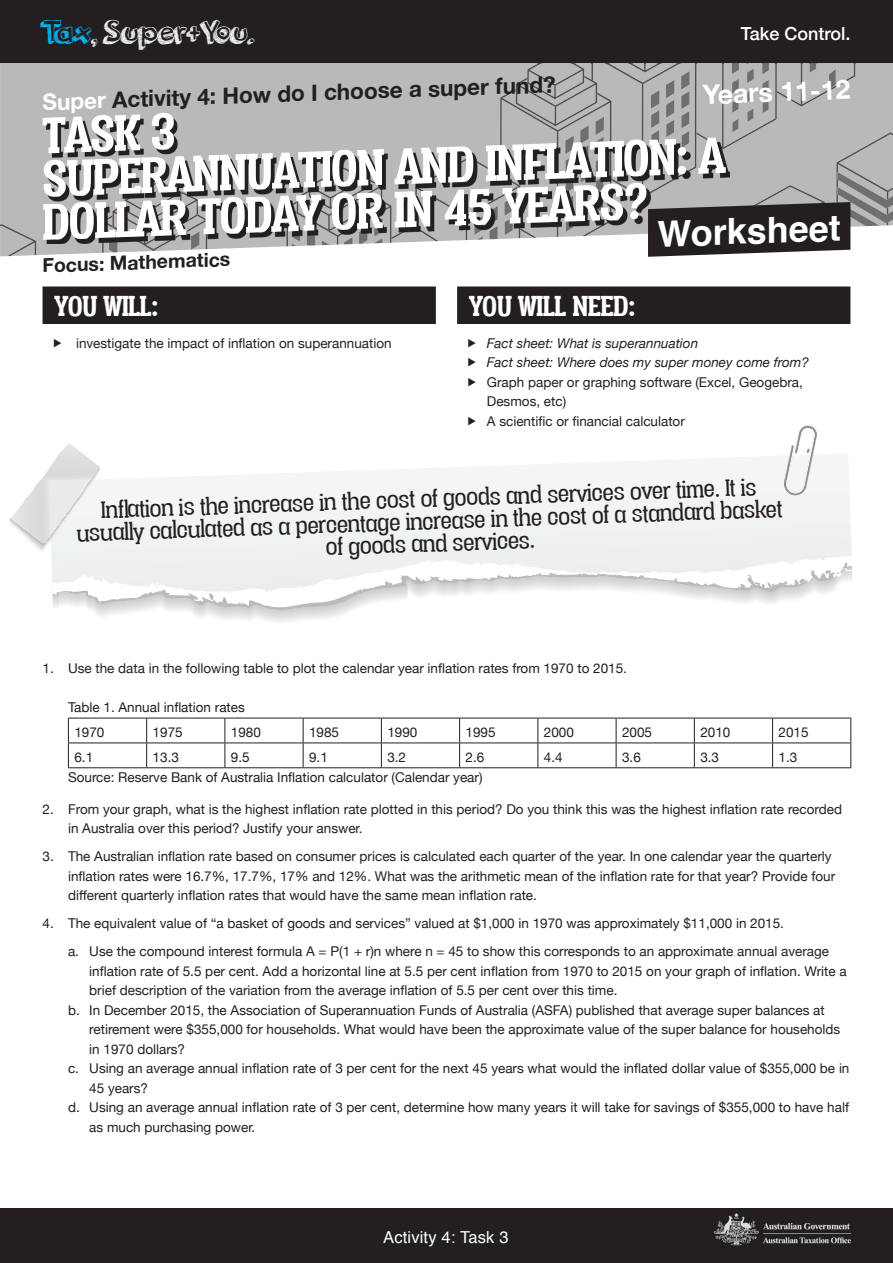
<style>
.page{position:relative;width:893px;height:1263px;background:#fff}
.page>*{position:absolute;margin:0;border:0;box-sizing:border-box;transform-origin:0 0}
.HEADER_-_DROP_SHADDO{font:700 59.25px/43.2px "Vacer Serif Personal";color:#fff}
.H2_-_WORKSHEET{font:700 36px "Helvetica";color:#fff}
.H3_-_Black_Backgroun{font:700 33px "Vacer Serif Personal";color:#fff}
.t1{font:33px "orangejuice";letter-spacing:-.015em;color:#fff}
.BODY{font:27px/22.5px "Vacer Serif Personal";color:#231f20;text-align:center}
.t2{font:700 26.55px "Helvetica Neue";color:#fff}
.H2_-_HEADER{font:700 22.5px "Helvetica Neue";color:#231f20}
.H2_-_HEADER-2{font:700 19.5px "Helvetica Neue";color:#231f20}
.t3{font:500 18px "Helvetica Neue";color:#fff}
.t4{font:16.5px "Helvetica";letter-spacing:.01em;color:#fff}
.BODY_TABLE{font:13.5px/19.5px "Helvetica Neue";color:#231f20}
.t5{font:italic 13.5px "Helvetica Neue";color:#231f20}
.s1{color:#00bdff}
.s2{color:#fff}
</style>
<div class="page">
<div style="left:0;top:0;width:893px;height:63px;background:#231f20"></div>
<div style="left:0;top:1208px;width:893px;height:55px;background:#231f20"></div>
<img style="left:714px;top:1213px;width:136px;height:33px">
<div style="left:0;top:63px;width:102px;height:192px;background:#b9b9b9"></div>
<svg style="left:0;top:223px;width:45px;height:33px"></svg>
<svg style="left:47px;top:117px;width:55px;height:127px;background:#6e6c6c"></svg>
<div style="left:43px;top:286px;width:393px;height:38px;background:#231f20"></div>
<div style="left:457px;top:286px;width:393px;height:38px;background:#231f20"></div>
<svg style="left:102px;top:63px;width:791px;height:194px;background:#979696"></svg>
<hr style="left:68px;top:718px;width:79px;height:1px;background:#231f20">
<hr style="left:147px;top:718px;width:78px;height:1px;background:#231f20">
<hr style="left:225px;top:718px;width:78px;height:1px;background:#231f20">
<hr style="left:303px;top:718px;width:78px;height:1px;background:#231f20">
<hr style="left:381px;top:718px;width:79px;height:1px;background:#231f20">
<hr style="left:460px;top:718px;width:78px;height:1px;background:#231f20">
<hr style="left:538px;top:718px;width:78px;height:1px;background:#231f20">
<hr style="left:616px;top:718px;width:78px;height:1px;background:#231f20">
<hr style="left:694px;top:718px;width:79px;height:1px;background:#231f20">
<hr style="left:773px;top:718px;width:78px;height:1px;background:#231f20">
<hr style="left:68px;top:742px;width:79px;height:1px;background:#231f20">
<svg style="left:68px;top:718px;width:1px;height:49px"></svg>
<hr style="left:147px;top:742px;width:78px;height:1px;background:#231f20">
<svg style="left:146px;top:718px;width:1px;height:49px"></svg>
<hr style="left:225px;top:742px;width:78px;height:1px;background:#231f20">
<svg style="left:225px;top:718px;width:1px;height:49px"></svg>
<hr style="left:303px;top:742px;width:78px;height:1px;background:#231f20">
<svg style="left:303px;top:718px;width:1px;height:49px"></svg>
<hr style="left:381px;top:742px;width:79px;height:1px;background:#231f20">
<svg style="left:381px;top:718px;width:1px;height:49px"></svg>
<hr style="left:460px;top:742px;width:78px;height:1px;background:#231f20">
<svg style="left:459px;top:718px;width:1px;height:49px"></svg>
<hr style="left:538px;top:742px;width:78px;height:1px;background:#231f20">
<svg style="left:537px;top:718px;width:1px;height:49px"></svg>
<hr style="left:616px;top:742px;width:78px;height:1px;background:#231f20">
<svg style="left:616px;top:718px;width:1px;height:49px"></svg>
<hr style="left:694px;top:742px;width:79px;height:1px;background:#231f20">
<svg style="left:694px;top:718px;width:1px;height:49px"></svg>
<hr style="left:773px;top:742px;width:78px;height:1px;background:#231f20">
<svg style="left:772px;top:718px;width:1px;height:49px"></svg>
<svg style="left:850px;top:718px;width:1px;height:49px"></svg>
<hr style="left:68px;top:767px;width:79px;height:1px;background:#231f20">
<hr style="left:147px;top:767px;width:78px;height:1px;background:#231f20">
<hr style="left:225px;top:767px;width:78px;height:1px;background:#231f20">
<hr style="left:303px;top:767px;width:78px;height:1px;background:#231f20">
<hr style="left:381px;top:767px;width:79px;height:1px;background:#231f20">
<hr style="left:460px;top:767px;width:78px;height:1px;background:#231f20">
<hr style="left:538px;top:767px;width:78px;height:1px;background:#231f20">
<hr style="left:616px;top:767px;width:78px;height:1px;background:#231f20">
<hr style="left:694px;top:767px;width:79px;height:1px;background:#231f20">
<hr style="left:773px;top:767px;width:78px;height:1px;background:#231f20">
<svg style="left:10px;top:425px;width:843px;height:197px"></svg>
<h3 class="t1" style="left:40px;top:9px;width:216px"><span class="s1">Tax</span>, Super+You.</h3>
<h3 class="t3" style="left:741px;top:19px;width:111px">Take Control.</h3>
<p class="H2_-_HEADER" style="left:42px;top:84px;width:515px;rotate:-2deg"><span class="s2">Super</span> Activity 4: How do I choose a super fund?</p>
<p class="t2" style="left:702px;top:74px;width:149px;rotate:-2deg">Years 11-12</p>
<p class="HEADER_-_DROP_SHADDO" style="left:41px;top:114px;width:135px;rotate:-2deg">TASK 3</p>
<p class="HEADER_-_DROP_SHADDO" style="left:40px;top:157px;width:686px;rotate:-2deg">SUPERANNUATION AND INFLATION: A<br>DOLLAR TODAY OR IN 45 YEARS?</p>
<p class="H2_-_WORKSHEET" style="left:656px;top:205px;width:185px;rotate:-2deg">Worksheet</p>
<p class="H2_-_HEADER-2" style="left:42px;top:250px;width:189px;rotate:-2deg">Focus: Mathematics</p>
<p class="H3_-_Black_Backgroun" style="left:55px;top:287px;width:105px">YOU WILL:</p>
<p class="BODY_TABLE" style="left:76px;top:334px;width:317px">investigate the impact of inflation on superannuation</p>
<p class="H3_-_Black_Backgroun" style="left:470px;top:287px;width:167px">YOU WILL NEED:</p>
<p class="t5" style="left:487px;top:333px;width:213px">Fact sheet: What is superannuation</p>
<p class="t5" style="left:487px;top:353px;width:324px">Fact sheet: Where does my super money come from?</p>
<p class="BODY_TABLE" style="left:487px;top:373px;width:317px">Graph paper or graphing software (Excel, Geogebra,<br>Desmos, etc)</p>
<p class="BODY_TABLE" style="left:487px;top:412px;width:199px">A scientific or financial calculator</p>
<p class="BODY" style="left:76px;top:500px;width:708px;rotate:-2deg">Infl ation is the increase in the cost of goods and services over time. It is usually calculated as a percentage increase in the cost of a standard basket of goods and services.</p>
<p class="BODY_TABLE" style="left:43px;top:659px;width:586px">1. Use the data in the following table to plot the calendar year inflation rates from 1970 to 2015.</p>
<p class="BODY_TABLE" style="left:68px;top:698px;width:178px">Table 1. Annual inflation rates</p>
<p class="BODY_TABLE" style="left:74px;top:723px;width:32px">1970</p>
<p class="BODY_TABLE" style="left:153px;top:723px;width:32px">1975</p>
<p class="BODY_TABLE" style="left:231px;top:723px;width:32px">1980</p>
<p class="BODY_TABLE" style="left:309px;top:723px;width:32px">1985</p>
<p class="BODY_TABLE" style="left:387px;top:723px;width:32px">1990</p>
<p class="BODY_TABLE" style="left:466px;top:723px;width:32px">1995</p>
<p class="BODY_TABLE" style="left:544px;top:723px;width:32px">2000</p>
<p class="BODY_TABLE" style="left:622px;top:723px;width:32px">2005</p>
<p class="BODY_TABLE" style="left:700px;top:723px;width:32px">2010</p>
<p class="BODY_TABLE" style="left:779px;top:723px;width:32px">2015</p>
<p class="BODY_TABLE" style="left:74px;top:748px;width:20px">6.1</p>
<p class="BODY_TABLE" style="left:153px;top:748px;width:28px">13.3</p>
<p class="BODY_TABLE" style="left:231px;top:748px;width:20px">9.5</p>
<p class="BODY_TABLE" style="left:309px;top:748px;width:20px">9.1</p>
<p class="BODY_TABLE" style="left:387px;top:748px;width:20px">3.2</p>
<p class="BODY_TABLE" style="left:466px;top:748px;width:20px">2.6</p>
<p class="BODY_TABLE" style="left:544px;top:748px;width:20px">4.4</p>
<p class="BODY_TABLE" style="left:622px;top:748px;width:20px">3.6</p>
<p class="BODY_TABLE" style="left:700px;top:748px;width:20px">3.3</p>
<p class="BODY_TABLE" style="left:779px;top:748px;width:20px">1.3</p>
<p class="BODY_TABLE" style="left:68px;top:768px;width:416px">Source: Reserve Bank of Australia Inflation calculator (Calendar year)</p>
<p class="BODY_TABLE" style="left:68px;top:800px;width:775px;text-indent:-26px">2. From your graph, what is the highest inflation rate plotted in this period? Do you think this was the highest inflation rate recorded in Australia over this period? Justify your answer.</p>
<p class="BODY_TABLE" style="left:68px;top:848px;width:769px;text-indent:-26px">3. The Australian inflation rate based on consumer prices is calculated each quarter of the year. In one calendar year the quarterly inflation rates were 16.7%, 17.7%, 17% and 12%. What was the arithmetic mean of the inflation rate for that year? Provide four different quarterly inflation rates that would have the same mean inflation rate.</p>
<p class="BODY_TABLE" style="left:43px;top:915px;width:743px">4. The equivalent value of “a basket of goods and services” valued at $1,000 in 1970 was approximately $11,000 in 2015.</p>
<p class="BODY_TABLE" style="left:89px;top:943px;width:759px;text-indent:-21px">a. Use the compound interest formula A = P(1 + r)n where n = 45 to show this corresponds to an approximate annual average inflation rate of 5.5 per cent. Add a horizontal line at 5.5 per cent inflation from 1970 to 2015 on your graph of inflation. Write a brief description of the variation from the average inflation of 5.5 per cent over this time.</p>
<p class="BODY_TABLE" style="left:89px;top:1001px;width:752px;text-indent:-21px">b. In December 2015, the Association of Superannuation Funds of Australia (ASFA) published that average super balances at retirement were $355,000 for households. What would have been the approximate value of the super balance for households in 1970 dollars?</p>
<p class="BODY_TABLE" style="left:89px;top:1060px;width:762px;text-indent:-21px">c. Using an average annual inflation rate of 3 per cent for the next 45 years what would the inflated dollar value of $355,000 be in<br>45 years?</p>
<p class="BODY_TABLE" style="left:89px;top:1099px;width:761px;text-indent:-21px">d. Using an average annual inflation rate of 3 per cent, determine how many years it will take for savings of $355,000 to have half as much purchasing power.</p>
<p class="t4" style="left:383px;top:1225px;width:127px">Activity 4: Task 3</p>
</div>
